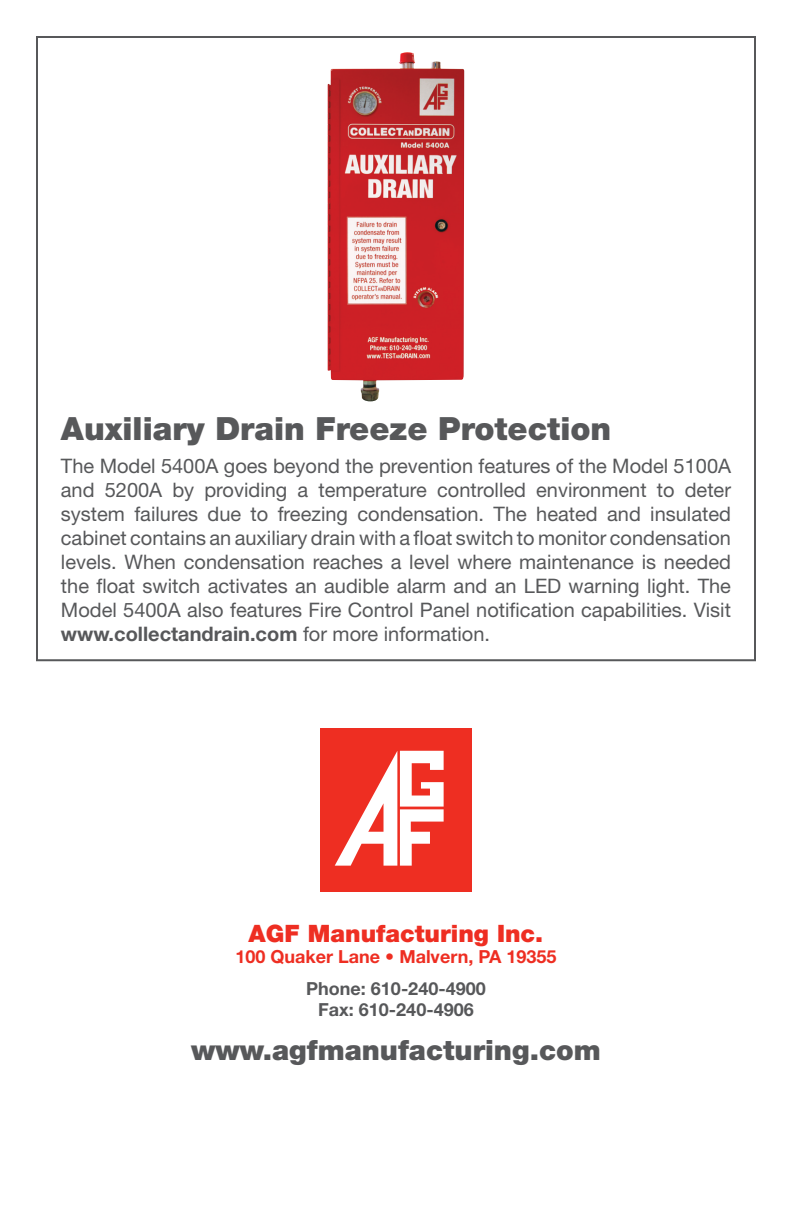
<style>
.page{position:relative;width:792px;height:1224px;background:#fff}
.page>*{position:absolute;margin:0;border:0;box-sizing:border-box;transform-origin:0 0}
.t1{font:900 32px "Helvetica Neue";color:#57585a}
.t2{font:900 28px "Helvetica Neue";color:#57585a}
.t3{font:900 24px "Helvetica Neue";color:#ee2e22}
.t4{font:20px/24px "Helvetica Neue";color:#57585a;text-align:justify}
.t5{font:700 18px "Helvetica Neue";color:#57585a}
.t6{font:700 18px "Helvetica Neue";color:#ee2e22}
.s1{font-weight:700}
</style>
<div class="page">
<div style="left:320px;top:728px;width:152px;height:164px;background:#ee2e22"></div>
<svg style="left:335px;top:751px;width:109px;height:115px"></svg>
<img style="left:328px;top:52px;width:136px;height:349px">
<p class="t1" style="left:61px;top:410px;width:552px">Auxiliary Drain Freeze Protection</p>
<p class="t4" style="left:61px;top:454px;width:672px">The Model 5400A goes beyond the prevention features of the Model 5100A and 5200A by providing a temperature controlled environment to deter system failures due to freezing condensation. The heated and insulated cabinet contains an auxiliary drain with a float switch to monitor condensation levels. When condensation reaches a level where maintenance is needed the float switch activates an audible alarm and an LED warning light. The Model 5400A also features Fire Control Panel notification capabilities. Visit <span class="s1">www.collectandrain.com</span> for more information.</p>
<p class="t3" style="left:249px;top:919px;width:296px">AGF Manufacturing Inc.</p>
<p class="t6" style="left:236px;top:946px;width:322px">100 Quaker Lane • Malvern, PA 19355</p>
<p class="t5" style="left:306px;top:977px;width:181px">Phone: 610-240-4900</p>
<p class="t5" style="left:318px;top:999px;width:157px">Fax: 610-240-4906</p>
<p class="t2" style="left:191px;top:1033px;width:411px">www.agfmanufacturing.com</p>
</div>
